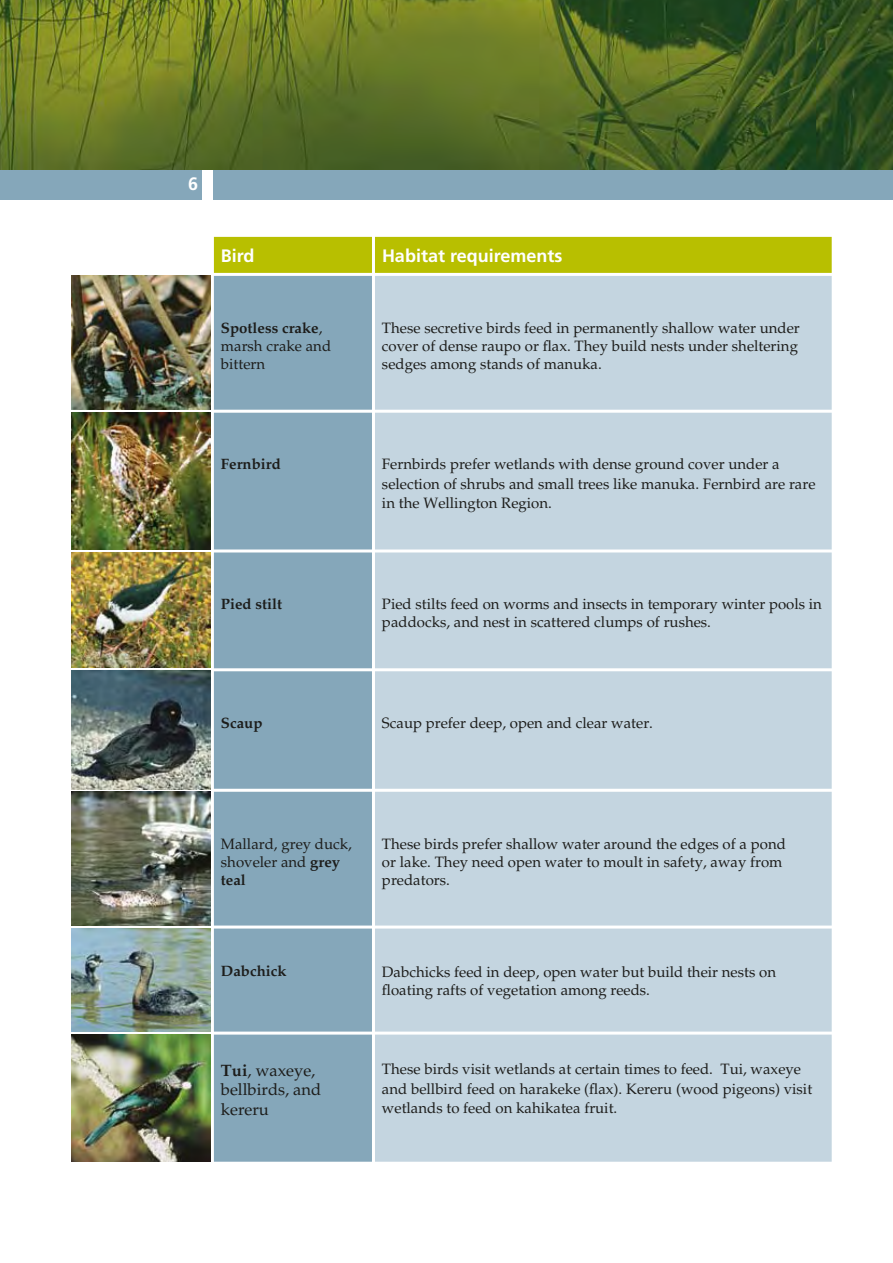
<style>
.page{position:relative;width:893px;height:1263px;background:#fff}
.page>*{position:absolute;margin:0;border:0;box-sizing:border-box;transform-origin:0 0}
.t1{font:700 18px "Frutiger";color:#fff}
.t2{font:16.5px/19.5px "Palatino";color:#1d1d1b}
.t3{font:15px/18px "Palatino";color:#1d1d1b}
.t4{font:700 15px "Palatino";color:#1d1d1b}
.s1{font-weight:700}
</style>
<div class="page">
<img style="left:0;top:0;width:893px;height:170px">
<div style="left:0;top:170px;width:893px;height:30px;background:#85a7ba"></div>
<div style="left:202px;top:170px;width:11px;height:30px;background:#fff"></div>
<div style="left:214px;top:237px;width:618px;height:36px;background:#b8bf00"></div>
<div style="left:214px;top:276px;width:158px;height:886px;background:#85a7ba"></div>
<div style="left:375px;top:276px;width:457px;height:886px;background:#c4d5e0"></div>
<hr style="left:211px;top:410px;width:162px;height:3px;background:#fff">
<hr style="left:373px;top:410px;width:462px;height:3px;background:#fff">
<hr style="left:211px;top:549px;width:162px;height:3px;background:#fff">
<hr style="left:373px;top:549px;width:462px;height:3px;background:#fff">
<hr style="left:211px;top:668px;width:162px;height:3px;background:#fff">
<hr style="left:373px;top:668px;width:462px;height:3px;background:#fff">
<hr style="left:211px;top:789px;width:162px;height:3px;background:#fff">
<hr style="left:373px;top:789px;width:462px;height:3px;background:#fff">
<hr style="left:211px;top:925px;width:162px;height:3px;background:#fff">
<hr style="left:373px;top:925px;width:462px;height:3px;background:#fff">
<hr style="left:211px;top:1031px;width:162px;height:3px;background:#fff">
<hr style="left:373px;top:1031px;width:462px;height:3px;background:#fff">
<hr style="left:372px;top:237px;width:3px;height:36px;background:#fff">
<img style="left:71px;top:412px;width:140px;height:137px">
<img style="left:71px;top:552px;width:140px;height:116px">
<img style="left:71px;top:671px;width:140px;height:118px">
<img style="left:71px;top:792px;width:140px;height:133px">
<img style="left:71px;top:929px;width:140px;height:102px">
<img style="left:71px;top:1034px;width:140px;height:128px">
<img style="left:71px;top:276px;width:140px;height:133px">
<p class="t1" style="left:188px;top:173px;width:12px">6</p>
<p class="t1" style="left:221px;top:245px;width:35px">Bird</p>
<p class="t1" style="left:382px;top:245px;width:182px">Habitat requirements</p>
<p class="t3" style="left:221px;top:319px;width:112px"><span class="s1">Spotless crake</span>, marsh crake and bittern</p>
<p class="t3" style="left:382px;top:319px;width:419px">These secretive birds feed in permanently shallow water under cover of dense raupo or flax. They build nests under sheltering sedges among stands of manuka.</p>
<p class="t4" style="left:221px;top:455px;width:62px">Fernbird</p>
<p class="t3" style="left:382px;top:455px;width:435px;line-height:19.5px">Fernbirds prefer wetlands with dense ground cover under a selection of shrubs and small trees like manuka. Fernbird are rare in the Wellington Region.</p>
<p class="t4" style="left:221px;top:595px;width:63px">Pied stilt</p>
<p class="t3" style="left:382px;top:595px;width:442px">Pied stilts feed on worms and insects in temporary winter pools in paddocks, and nest in scattered clumps of rushes.</p>
<p class="t4" style="left:221px;top:714px;width:43px">Scaup</p>
<p class="t3" style="left:382px;top:714px;width:273px">Scaup prefer deep, open and clear water.</p>
<p class="t3" style="left:221px;top:835px;width:133px">Mallard, grey duck, shoveler and <span class="s1">grey teal</span></p>
<p class="t3" style="left:382px;top:835px;width:405px">These birds prefer shallow water around the edges of a pond or lake. They need open water to moult in safety, away from predators.</p>
<p class="t4" style="left:221px;top:962px;width:67px">Dabchick</p>
<p class="t3" style="left:382px;top:963px;width:396px">Dabchicks feed in deep, open water but build their nests on floating rafts of vegetation among reeds.</p>
<p class="t2" style="left:221px;top:1060px;width:102px"><span class="s1">Tui</span>, waxeye, bellbirds, and kereru</p>
<p class="t3" style="left:382px;top:1060px;width:432px;line-height:19.5px">These birds visit wetlands at certain times to feed. Tui, waxeye and bellbird feed on harakeke (flax). Kereru (wood pigeons) visit wetlands to feed on kahikatea fruit.</p>
</div>
